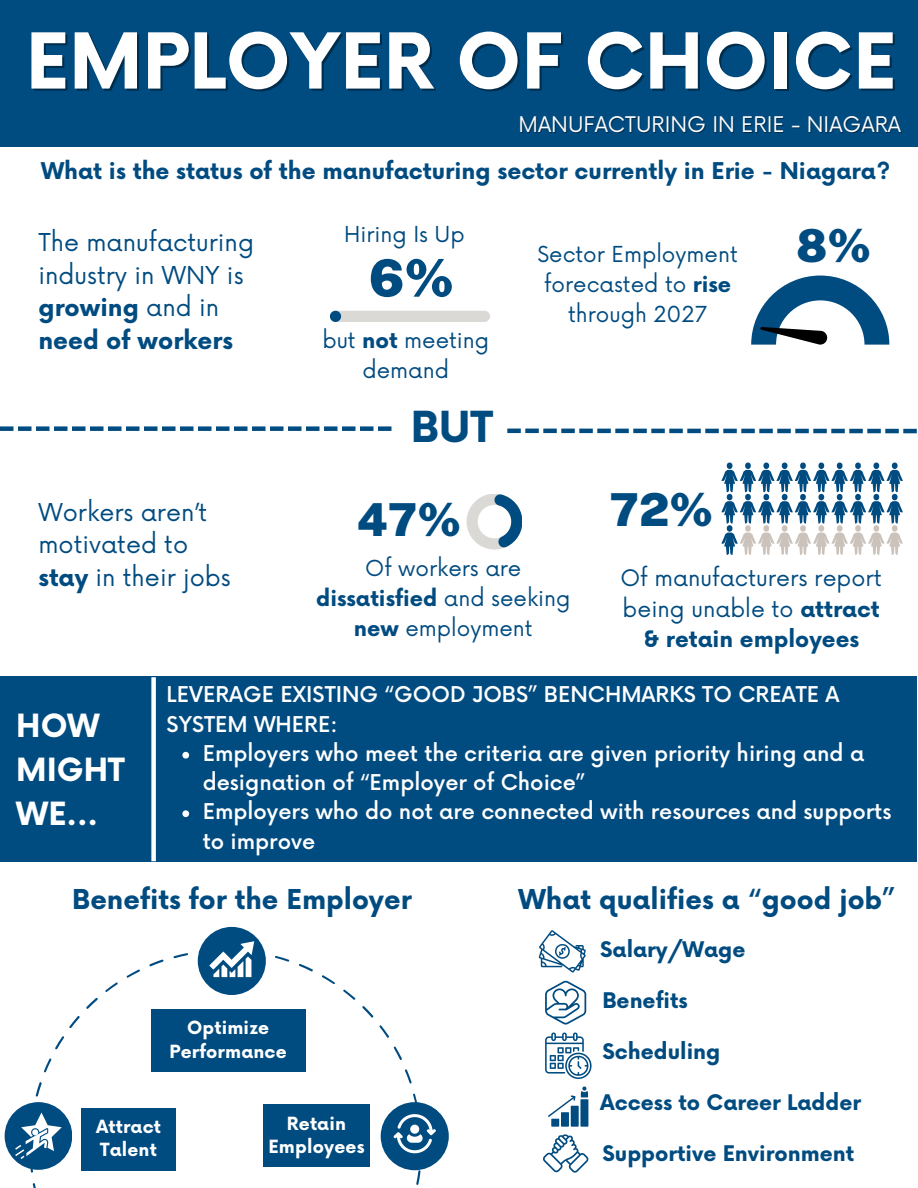
<style>
.page{position:relative;width:918px;height:1188px;background:#fff}
.page>*{position:absolute;margin:0;border:0;box-sizing:border-box;transform-origin:0 0}
.t1{font:700 75px "Now";color:#fff}
.t2{font:900 51.45px "Public Sans";color:#004b80}
.t3{font:900 45.45px "Public Sans";color:#004b80}
.t4{font:700 41.7px "Now";color:#004b80}
.t5{font:700 31.2px/43.8px "Now";color:#fff}
.t6{font:700 26.7px "Now";color:#004b80}
.t7{font:24px/32.7px "Now";color:#004b80}
.t8{font:700 22.5px "Now";color:#004b80}
.t9{font:22.2px/30.3px "Now";color:#004b80;text-align:center}
.t10{font:21.45px/29.8px "Now";color:#004b80;text-align:center}
.t11{font:500 21.15px/29.2px "Now";color:#fff}
.t12{font:700 21px "Now";color:#004b80}
.t13{font:21px "Now";color:#fff}
.t14{font:700 17.7px/23.7px "Now";letter-spacing:.01em;color:#fff}
.s1{font-weight:700}
</style>
<div class="page">
<div style="left:0;top:676px;width:917px;height:186px;background:#004b80"></div>
<div style="left:330px;top:311px;width:160px;height:11px;background:#dbd9d5;border-radius:6px"></div>
<div style="left:330px;top:311px;width:11px;height:11px;background:#004b80;border-radius:50%"></div>
<svg style="left:721px;top:463px;width:90px;height:29px"></svg>
<svg style="left:740px;top:525px;width:90px;height:30px"></svg>
<div style="left:0;top:0;width:918px;height:146px;background:#004b80"></div>
<svg style="left:751px;top:276px;width:138px;height:69px"></svg>
<svg style="left:467px;top:494px;width:55px;height:56px"></svg>
<svg style="left:30px;top:949px;width:392px;height:239px"></svg>
<div style="left:81px;top:1108px;width:95px;height:62px;background:#004b80"></div>
<div style="left:5px;top:1102px;width:67px;height:68px;background:#004b80;border-radius:50%"></div>
<svg style="left:15px;top:1113px;width:46px;height:46px"></svg>
<div style="left:151px;top:1009px;width:154px;height:63px;background:#004b80"></div>
<div style="left:198px;top:927px;width:68px;height:68px;background:#004b80;border-radius:50%"></div>
<svg style="left:209px;top:941px;width:45px;height:36px"></svg>
<div style="left:381px;top:1102px;width:68px;height:68px;background:#004b80;border-radius:50%"></div>
<svg style="left:394px;top:1114px;width:42px;height:39px"></svg>
<div style="left:263px;top:1105px;width:107px;height:62px;background:#004b80"></div>
<div style="left:151px;top:677px;width:5px;height:184px;background:#fff"></div>
<svg style="left:0;top:426px;width:391px;height:5px"></svg>
<svg style="left:507px;top:429px;width:410px;height:4px"></svg>
<svg style="left:539px;top:930px;width:47px;height:43px"></svg>
<svg style="left:545px;top:981px;width:41px;height:43px"></svg>
<svg style="left:545px;top:1033px;width:46px;height:46px"></svg>
<svg style="left:543px;top:1134px;width:46px;height:38px"></svg>
<svg style="left:548px;top:1087px;width:40px;height:40px"></svg>
<svg style="left:182px;top:752px;width:7px;height:7px"></svg>
<svg style="left:182px;top:810px;width:7px;height:7px"></svg>
<p class="t1" style="left:25px;top:21px;width:873px">EMPLOYER OF CHOICE</p>
<p class="t13" style="left:519px;top:112px;width:384px">MANUFACTURING IN ERIE - NIAGARA</p>
<p class="t8" style="left:41px;top:159px;width:851px">What is the status of the manufacturing sector currently in Erie - Niagara?</p>
<p class="t10" style="left:344px;top:220px;width:122px">Hiring Is Up</p>
<p class="t3" style="left:796px;top:219px;width:77px">8%</p>
<p class="t7" style="left:38px;top:227px;width:217px">The manufacturing industry in WNY is <span class="s1">growing</span> and in <span class="s1">need of workers</span></p>
<p class="t10" style="left:537px;top:241px;width:202px">Sector Employment forecasted to <span class="s1">rise </span>through 2027</p>
<p class="t2" style="left:369px;top:248px;width:87px">6%</p>
<p class="t10" style="left:322px;top:326px;width:168px;line-height:30.3px">but <span class="s1">not</span> meeting demand</p>
<p class="t7" style="left:38px;top:497px;width:194px">Workers aren’t motivated to <span class="s1">stay</span> in their jobs</p>
<p class="t4" style="left:411px;top:405px;width:84px">BUT</p>
<p class="t3" style="left:357px;top:493px;width:106px">47%</p>
<p class="t10" style="left:316px;top:555px;width:256px">Of workers are <span class="s1">dissatisfied</span> and seeking <span class="s1">new</span> employment</p>
<p class="t3" style="left:610px;top:482px;width:106px">72%</p>
<p class="t9" style="left:620px;top:564px;width:263px">Of manufacturers report being unable to <span class="s1">attract &amp; retain employees</span></p>
<p class="t5" style="left:16px;top:706px;width:110px">HOW<br>MIGHT<br>WE...</p>
<p class="t11" style="left:167px;top:681px;width:674px">LEVERAGE EXISTING “GOOD JOBS” BENCHMARKS TO CREATE A</p>
<p class="t11" style="left:167px;top:711px;width:172px">SYSTEM WHERE:</p>
<p class="t11" style="left:203px;top:740px;width:663px">Employers who meet the criteria are given priority hiring and a designation of “Employer of Choice”</p>
<p class="t11" style="left:203px;top:798px;width:690px">Employers who do not are connected with resources and supports to improve</p>
<p class="t6" style="left:72px;top:885px;width:341px">Benefits for the Employer</p>
<p class="t14" style="left:170px;top:1017px;width:119px;text-align:center">Optimize<br>Performance</p>
<p class="t14" style="left:96px;top:1116px;width:66px">Attract<br>Talent</p>
<p class="t14" style="left:287px;top:1112px;width:61px">Retain</p>
<p class="t14" style="left:268px;top:1136px;width:98px">Employees</p>
<p class="t6" style="left:519px;top:885px;width:379px">What qualifies a “good job”</p>
<p class="t12" style="left:600px;top:938px;width:147px">Salary/Wage</p>
<p class="t12" style="left:602px;top:989px;width:87px">Benefits</p>
<p class="t12" style="left:602px;top:1040px;width:120px">Scheduling</p>
<p class="t12" style="left:600px;top:1091px;width:262px">Access to Career Ladder</p>
<p class="t12" style="left:602px;top:1142px;width:253px">Supportive Environment</p>
</div>
